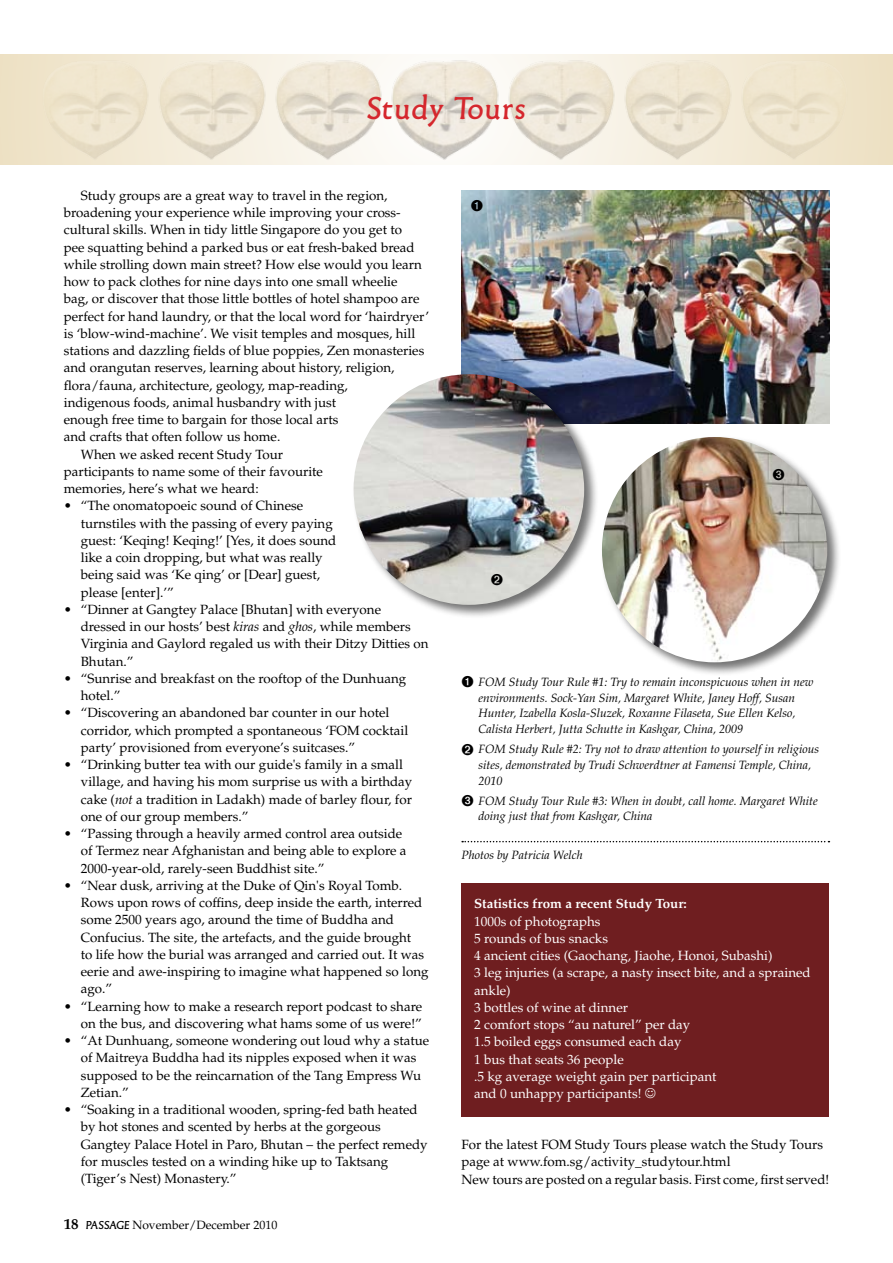
<style>
.page{position:relative;width:893px;height:1263px;background:#fff}
.page>*{position:absolute;margin:0;border:0;box-sizing:border-box;transform-origin:0 0}
.t1{font:33px "Old Typefaces";letter-spacing:.035em;color:#d5272d}
.t2{font:13.35px/17.2px "Palatino LT Std";color:#000}
.t3{font:13.35px/17.2px "Palatino LT Std";color:#fff}
.t4{font:700 13.35px "Palatino LT Std";color:#fff}
.t5{font:italic 12px/15.8px "Palatino LT Std";color:#000}
.t6{font:12px "Palatino LT Std";color:#000}
.s1{font-style:italic}
.s2{font-weight:700;font-size:15px}
.s3{font-family:"Old Typefaces"}
</style>
<div class="page">
<img style="left:461px;top:190px;width:368px;height:234px">
<div style="left:600px;top:435px;width:241px;height:241px;background:#000;opacity:.55"></div>
<img style="left:602px;top:437px;width:225px;height:225px;border-radius:113px">
<div style="left:461px;top:883px;width:368px;height:234px;background:#6f1e20"></div>
<svg style="left:462px;top:841px;width:367px;height:1px"></svg>
<div style="left:352px;top:372px;width:246px;height:247px;background:#000;opacity:.55"></div>
<img style="left:354px;top:374px;width:230px;height:231px;border-radius:115px">
<div style="left:0;top:54px;width:893px;height:111px;background:#ede0c2"></div>
<img style="left:43px;top:54px;width:798px;height:110px">
<svg style="left:471px;top:200px;width:12px;height:11px"></svg>
<svg style="left:773px;top:469px;width:11px;height:11px"></svg>
<svg style="left:491px;top:573px;width:11px;height:12px"></svg>
<h1 class="t1" style="left:368px;top:89px;width:159px">Study Tours</h1>
<p class="t2" style="left:81px;top:187px;width:308px">Study groups are a great way to travel in the region,</p>
<p class="t2" style="left:64px;top:204px;width:338px">broadening your experience while improving your cross-</p>
<p class="t2" style="left:64px;top:221px;width:340px">cultural skills. When in tidy little Singapore do you get to</p>
<p class="t2" style="left:64px;top:239px;width:352px">pee squatting behind a parked bus or eat fresh-baked bread</p>
<p class="t2" style="left:64px;top:256px;width:360px">while strolling down main street? How else would you learn</p>
<p class="t2" style="left:64px;top:273px;width:335px">how to pack clothes for nine days into one small wheelie</p>
<p class="t2" style="left:64px;top:290px;width:357px">bag, or discover that those little bottles of hotel shampoo are</p>
<p class="t2" style="left:64px;top:308px;width:367px">perfect for hand laundry, or that the local word for ‘hairdryer’</p>
<p class="t2" style="left:64px;top:325px;width:353px">is ‘blow-wind-machine’. We visit temples and mosques, hill</p>
<p class="t2" style="left:64px;top:342px;width:362px">stations and dazzling fields of blue poppies, Zen monasteries</p>
<p class="t2" style="left:64px;top:359px;width:332px">and orangutan reserves, learning about history, religion,</p>
<p class="t2" style="left:64px;top:377px;width:286px">flora/fauna, architecture, geology, map-reading,</p>
<p class="t2" style="left:64px;top:394px;width:274px">indigenous foods, animal husbandry with just</p>
<p class="t2" style="left:64px;top:411px;width:276px">enough free time to bargain for those local arts</p>
<p class="t2" style="left:64px;top:428px;width:218px">and crafts that often follow us home.</p>
<p class="t2" style="left:81px;top:446px;width:204px">When we asked recent Study Tour</p>
<p class="t2" style="left:64px;top:463px;width:261px">participants to name some of their favourite</p>
<p class="t2" style="left:64px;top:480px;width:196px">memories, here’s what we heard:</p>
<p class="t2" style="left:81px;top:497px;width:257px;text-indent:-17px">• “The onomatopoeic sound of Chinese turnstiles with the passing of every paying guest: ‘Keqing! Keqing!’ [Yes, it does sound like a coin dropping, but what was really being said was ‘Ke qing’ or [Dear] guest, please [enter].’”</p>
<p class="t2" style="left:81px;top:601px;width:349px;text-indent:-17px">• “Dinner at Gangtey Palace [Bhutan] with everyone dressed in our hosts’ best <span class="s1">kiras</span> and <span class="s1">ghos</span>, while members Virginia and Gaylord regaled us with their Ditzy Ditties on Bhutan.”</p>
<p class="t2" style="left:81px;top:670px;width:327px;text-indent:-17px">• “Sunrise and breakfast on the rooftop of the Dunhuang hotel.”</p>
<p class="t2" style="left:81px;top:704px;width:329px;text-indent:-17px">• “Discovering an abandoned bar counter in our hotel corridor, which prompted a spontaneous ‘FOM cocktail party’ provisioned from everyone’s suitcases.”</p>
<p class="t2" style="left:81px;top:756px;width:333px;text-indent:-17px">• “Drinking butter tea with our guide's family in a small village, and having his mom surprise us with a birthday cake (<span class="s1">not</span> a tradition in Ladakh) made of barley flour, for one of our group members.”</p>
<p class="t2" style="left:81px;top:825px;width:327px;text-indent:-17px">• “Passing through a heavily armed control area outside of Termez near Afghanistan and being able to explore a<br>2000-year-old, rarely-seen Buddhist site.”</p>
<p class="t2" style="left:81px;top:877px;width:349px;text-indent:-17px">• “Near dusk, arriving at the Duke of Qin's Royal Tomb.<br>Rows upon rows of coffins, deep inside the earth, interred some 2500 years ago, around the time of Buddha and Confucius. The site, the artefacts, and the guide brought<br>to life how the burial was arranged and carried out. It was eerie and awe-inspiring to imagine what happened so long ago.”</p>
<p class="t2" style="left:64px;top:997px;width:360px;text-align:right">• “Learning how to make a research report podcast to share on the bus, and discovering what hams some of us were!”</p>
<p class="t2" style="left:81px;top:1032px;width:350px;text-indent:-17px">• “At Dunhuang, someone wondering out loud why a statue of Maitreya Buddha had its nipples exposed when it was supposed to be the reincarnation of the Tang Empress Wu Zetian.”</p>
<p class="t2" style="left:81px;top:1101px;width:348px;text-indent:-17px">• “Soaking in a traditional wooden, spring-fed bath heated by hot stones and scented by herbs at the gorgeous Gangtey Palace Hotel in Paro, Bhutan – the perfect remedy for muscles tested on a winding hike up to Taktsang (Tiger’s Nest) Monastery.”</p>
<p class="t6" style="left:64px;top:1218px;width:215px"><span class="s2">18</span> <span class="s3">PASSAGE</span> November/December 2010</p>
<p class="t5" style="left:478px;top:674px;width:336px;text-indent:-17px">➊ FOM Study Tour Rule #1: Try to remain inconspicuous when in new environments. Sock-Yan Sim, Margaret White, Janey Hoff, Susan Hunter, Izabella Kosla-Sluzek, Roxanne Filaseta, Sue Ellen Kelso, Calista Herbert, Jutta Schutte in Kashgar, China, 2009</p>
<p class="t5" style="left:478px;top:741px;width:342px;text-indent:-17px">➋ FOM Study Rule #2: Try not to draw attention to yourself in religious sites, demonstrated by Trudi Schwerdtner at Famensi Temple, China,<br>2010</p>
<p class="t5" style="left:478px;top:793px;width:341px;text-indent:-17px">➌ FOM Study Tour Rule #3: When in doubt, call home. Margaret White doing just that from Kashgar, China</p>
<p class="t5" style="left:461px;top:848px;width:123px">Photos by Patricia Welch</p>
<p class="t4" style="left:474px;top:896px;width:214px">Statistics from a recent Study Tour:</p>
<p class="t3" style="left:474px;top:913px;width:338px">1000s of photographs<br>5 rounds of bus snacks<br>4 ancient cities (Gaochang, Jiaohe, Honoi, Subashi)<br>3 leg injuries (a scrape, a nasty insect bite, and a sprained ankle)<br>3 bottles of wine at dinner<br>2 comfort stops “au naturel” per day<br>1.5 boiled eggs consumed each day<br>1 bus that seats 36 people<br>.5 kg average weight gain per participant<br>and 0 unhappy participants!</p>
<p class="t2" style="left:461px;top:1136px;width:369px">For the latest FOM Study Tours please watch the Study Tours page at www.fom.sg/activity_studytour.html<br>New tours are posted on a regular basis. First come, first served!</p>
</div>
